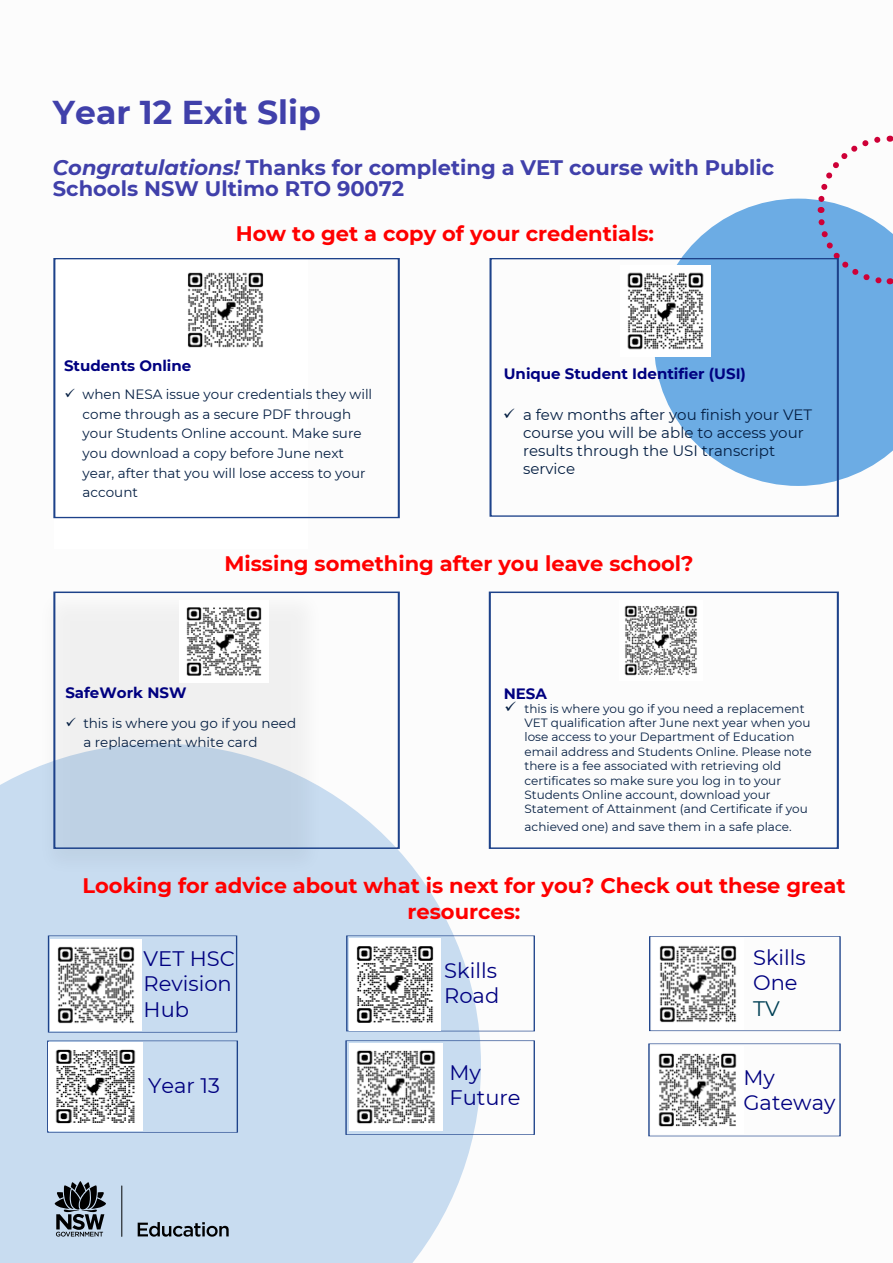
<style>
.page{position:relative;width:893px;height:1263px;background:#fff}
.page>*{position:absolute;margin:0;border:0;box-sizing:border-box;transform-origin:0 0}
.t1{font:700 33px "Montserrat";color:#4040aa}
.t2{font:700 21px/25.2px "Montserrat";color:#f00;text-align:center}
.t3{font:700 21px/21px "Montserrat";color:#4040aa}
.t4{font:21px/25.2px "Montserrat";color:#000080}
.t5{font:21px "Montserrat";color:#004055}
.t6{font:15px/18px "Montserrat";color:#041e42}
.t7{font:700 15px "Montserrat";color:#000080}
.t8{font:13.5px/19.6px "Montserrat";color:#041e42}
.t9{font:12px/14.4px "Montserrat";color:#041e42}
.s1{font-style:italic}
</style>
<div class="page">
<svg style="left:654px;top:199px;width:239px;height:287px;fill:#6cace4"></svg>
<svg style="left:0;top:767px;width:481px;height:496px;fill:#c8dcf0"></svg>
<svg style="left:814px;top:135px;width:79px;height:152px"></svg>
<div style="left:54px;top:258px;width:346px;height:260px;border:2px solid #1d428a"></div>
<div style="left:37px;top:587px;width:288px;height:291px;background:#000;opacity:.05"></div>
<div style="left:54px;top:591px;width:346px;height:258px;border:2px solid #1d428a"></div>
<div style="left:490px;top:258px;width:349px;height:259px;border:2px solid #1d428a"></div>
<div style="left:489px;top:591px;width:350px;height:258px;border:2px solid #1d428a"></div>
<hr style="left:121px;top:1185px;width:1px;height:52px;background:#000">
<svg style="left:55px;top:1181px;width:51px;height:55px"></svg>
<svg style="left:138px;top:1222px;width:91px;height:15px"></svg>
<img style="left:187px;top:272px;width:77px;height:76px">
<img style="left:627px;top:266px;width:84px;height:90px">
<img style="left:179px;top:600px;width:90px;height:82px">
<img style="left:624px;top:605px;width:74px;height:71px">
<div style="left:48px;top:935px;width:189px;height:97px;border:1px solid #1d428a"></div>
<div style="left:47px;top:1040px;width:191px;height:93px;border:1px solid #1d428a"></div>
<div style="left:346px;top:935px;width:189px;height:96px;border:1px solid #1d428a"></div>
<div style="left:346px;top:1040px;width:189px;height:95px;border:1px solid #1d428a"></div>
<img style="left:50px;top:940px;width:92px;height:91px">
<img style="left:659px;top:945px;width:78px;height:78px">
<img style="left:49px;top:1043px;width:93px;height:87px">
<img style="left:349px;top:1043px;width:94px;height:88px">
<img style="left:658px;top:1053px;width:79px;height:74px">
<img style="left:349px;top:939px;width:92px;height:91px">
<h1 class="t1" style="left:53px;top:88px;width:269px">Year 12 Exit Slip</h1>
<h2 class="t3" style="left:53px;top:156px;width:723px"><span class="s1">Congratulations!</span> Thanks for completing a VET course with Public<br>Schools NSW Ultimo RTO 90072</h2>
<h2 class="t2" style="left:236px;top:220px;width:420px">How to get a copy of your credentials:</h2>
<p class="t7" style="left:64px;top:355px;width:129px">Students Online</p>
<p class="t8" style="left:83px;top:384px;width:291px;text-indent:-18px">✓ when NESA issue your credentials they will come through as a secure PDF through your Students Online account. Make sure you download a copy before June next year, after that you will lose access to your account</p>
<p class="t7" style="left:504px;top:362px;width:244px">Unique Student Identifier (USI)</p>
<p class="t6" style="left:523px;top:405px;width:291px;text-indent:-20px">✓ a few months after you finish your VET course you will be able to access your results through the USI transcript service</p>
<h2 class="t2" style="left:224px;top:550px;width:471px">Missing something after you leave school?</h2>
<p class="t7" style="left:65px;top:682px;width:123px">SafeWork NSW</p>
<p class="t8" style="left:83px;top:714px;width:214px;line-height:18.8px;text-indent:-18px">✓ this is where you go if you need a replacement white card</p>
<p class="t7" style="left:504px;top:683px;width:45px">NESA</p>
<p class="t9" style="left:524px;top:701px;width:289px;text-indent:-20px">✓ this is where you go if you need a replacement VET qualification after June next year when you lose access to your Department of Education email address and Students Online. Please note there is a fee associated with retrieving old certificates so make sure you log in to your Students Online account, download your Statement of Attainment (and Certificate if you</p>
<p class="t9" style="left:524px;top:819px;width:269px">achieved one) and save them in a safe place.</p>
<h2 class="t2" style="left:82px;top:872px;width:764px">Looking for advice about what is next for you? Check out these great resources:</h2>
<h2 class="t4" style="left:144px;top:945px;width:93px">VET HSC<br>Revision<br>Hub</h2>
<h2 class="t4" style="left:444px;top:957px;width:56px">Skills<br>Road</h2>
<h2 class="t4" style="left:753px;top:944px;width:54px">Skills<br>One</h2>
<h2 class="t5" style="left:753px;top:994px;width:28px">TV</h2>
<h2 class="t4" style="left:148px;top:1072px;width:73px">Year 13</h2>
<h2 class="t4" style="left:449px;top:1059px;width:73px">My<br>Future</h2>
<h2 class="t4" style="left:743px;top:1064px;width:94px">My<br>Gateway</h2>
</div>
